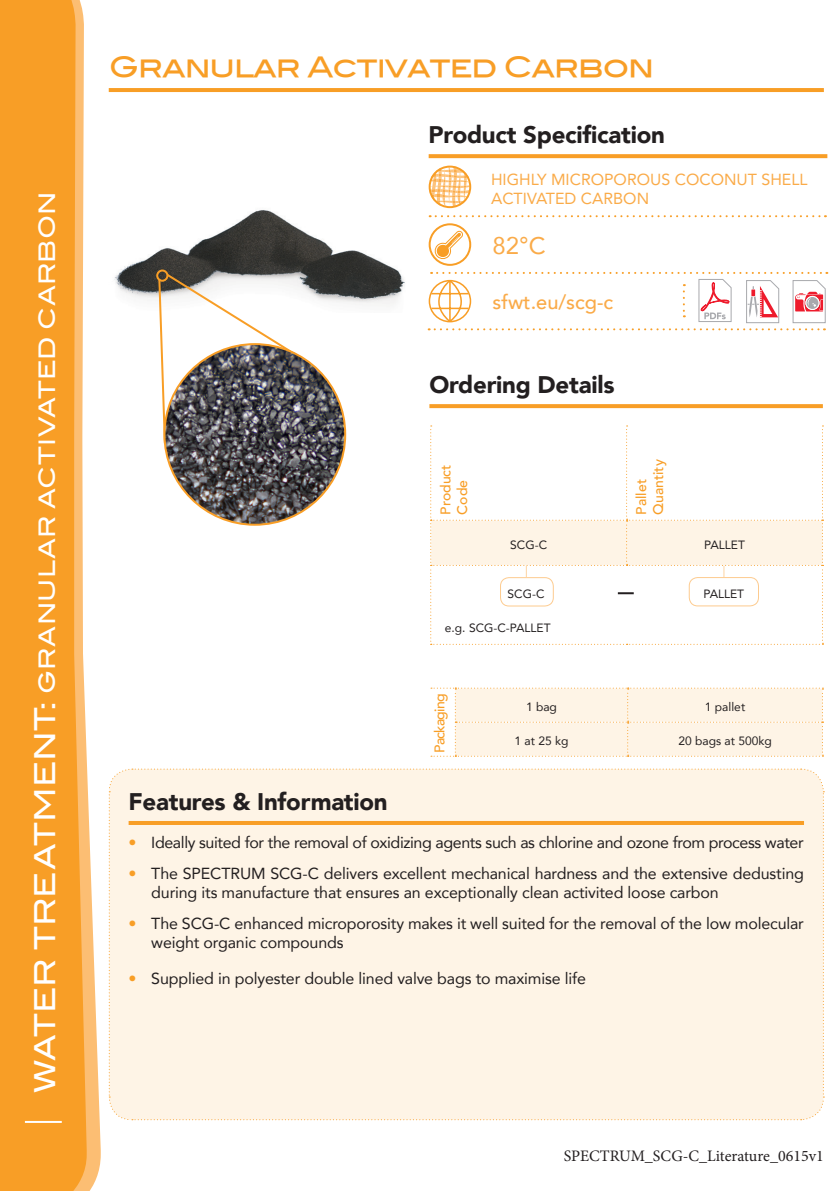
<style>
.page{position:relative;width:840px;height:1191px;background:#fff}
.page>*{position:absolute;margin:0;border:0;box-sizing:border-box;transform-origin:0 0}
.t1{font:28px "Blair Md ITCTT Medium";letter-spacing:-.04em;color:#f89e26}
.Housings_Headers{font:900 24px "Avenir";letter-spacing:-.01em;color:#231f20}
.Point_Of_Use_Headers{font:900 24px "Avenir";letter-spacing:-.01em;color:#231f20}
.t2{font:24px "Avenir";color:#faab49}
.t3{font:22px "Blair Md ITCTT Medium";letter-spacing:.015em;color:#fff}
.t4{font:500 20px "Avenir";color:#faab49}
.Bullet_Copy{font:16px/19.2px "Avenir";letter-spacing:-.01em;color:#231f20}
.t5{font:16px "Avenir";color:#faab49}
.t6{font:16px "Minion Pro";color:#231f20}
.t7{font:500 14px "Avenir";color:#f89e26}
.t8{font:500 14px "Avenir";letter-spacing:-.05em;color:#f89e26}
.t9{font:12px "Avenir";color:#231f20}
.s1{font-size:28px}
.s2{color:#f89e26}
</style>
<div class="page">
<svg style="left:87px;top:768px;width:14px;height:423px"></svg>
<svg style="left:0;top:0;width:87px;height:1191px;background:#f8a332"></svg>
<hr style="left:25px;top:1121px;width:37px;height:2px;background:#fff">
<img style="left:114px;top:210px;width:291px;height:94px">
<svg style="left:157px;top:272px;width:145px;height:153px"></svg>
<hr style="left:109px;top:88px;width:714px;height:4px;background:#f89e26">
<svg style="left:429px;top:404px;width:393px;height:4px;background:#f8a12d"></svg>
<div style="left:108px;top:768px;width:715px;height:352px;background:#fef4e6"></div>
<hr style="left:128px;top:821px;width:675px;height:4px;background:#f89e26">
<svg style="left:428px;top:154px;width:398px;height:4px;background:#f8a12f"></svg>
<svg style="left:429px;top:215px;width:396px;height:2px"></svg>
<svg style="left:428px;top:166px;width:43px;height:42px"></svg>
<svg style="left:428px;top:223px;width:43px;height:43px"></svg>
<svg style="left:428px;top:272px;width:398px;height:58px"></svg>
<svg style="left:431px;top:687px;width:392px;height:69px;background:#fdf4e6"></svg>
<svg style="left:430px;top:425px;width:393px;height:220px"></svg>
<img style="left:164px;top:344px;width:181px;height:181px;border-radius:90px">
<div style="left:156px;top:269px;width:12px;height:13px;border:2px solid #f89e26;border-radius:50%"></div>
<p class="t3" style="left:29px;top:1093px;width:903px;rotate:-90deg"><span class="s1">WATER TREATMENT:</span> GRANULAR ACTIVATED CARBON</p>
<p class="t1" style="left:109px;top:44px;width:546px">Granular Activated Carbon</p>
<p class="Housings_Headers" style="left:428px;top:114px;width:238px">Product Specification</p>
<p class="t5" style="left:491px;top:167px;width:317px">HIGHLY MICROPOROUS COCONUT SHELL</p>
<p class="t5" style="left:491px;top:186px;width:159px">ACTIVATED CARBON</p>
<p class="t2" style="left:492px;top:226px;width:55px">82°C</p>
<p class="t4" style="left:492px;top:284px;width:122px">sfwt.eu/scg-c</p>
<p class="Point_Of_Use_Headers" style="left:429px;top:364px;width:186px">Ordering Details</p>
<p class="t7" style="left:645px;top:514px;width:57px;rotate:-90deg">Quantity</p>
<p class="t7" style="left:433px;top:514px;width:51px;rotate:-90deg">Product</p>
<p class="t7" style="left:450px;top:514px;width:36px;rotate:-90deg">Code</p>
<p class="t7" style="left:629px;top:514px;width:37px;rotate:-90deg">Pallet</p>
<p class="t9" style="left:510px;top:535px;width:38px">SCG-C</p>
<p class="t9" style="left:703px;top:535px;width:42px">PALLET</p>
<p class="t9" style="left:507px;top:584px;width:38px">SCG-C</p>
<p class="t9" style="left:703px;top:584px;width:42px">PALLET</p>
<p class="t9" style="left:444px;top:618px;width:107px">e.g. SCG-C-PALLET</p>
<p class="t8" style="left:427px;top:753px;width:61px;rotate:-90deg">Packaging</p>
<p class="t9" style="left:525px;top:697px;width:32px">1 bag</p>
<p class="t9" style="left:704px;top:697px;width:42px">1 pallet</p>
<p class="t9" style="left:514px;top:731px;width:55px">1 at 25 kg</p>
<p class="t9" style="left:678px;top:731px;width:95px">20 bags at 500kg</p>
<p class="Housings_Headers" style="left:128px;top:780px;width:260px">Features &amp; Information</p>
<p class="Bullet_Copy" style="left:128px;top:832px;width:676px"><span class="s2">•</span> Ideally suited for the removal of oxidizing agents such as chlorine and ozone from process water</p>
<p class="Bullet_Copy" style="left:151px;top:863px;width:653px;text-indent:-23px"><span class="s2">•</span> The SPECTRUM SCG-C delivers excellent mechanical hardness and the extensive dedusting during its manufacture that ensures an exceptionally clean activited loose carbon</p>
<p class="Bullet_Copy" style="left:151px;top:913px;width:653px;text-indent:-23px"><span class="s2">•</span> The SCG-C enhanced microporosity makes it well suited for the removal of the low molecular weight organic compounds</p>
<p class="Bullet_Copy" style="left:128px;top:968px;width:458px"><span class="s2">•</span> Supplied in polyester double lined valve bags to maximise life</p>
<p class="t6" style="left:563px;top:1145px;width:261px">SPECTRUM_SCG-C_Literature_0615v1</p>
</div>
